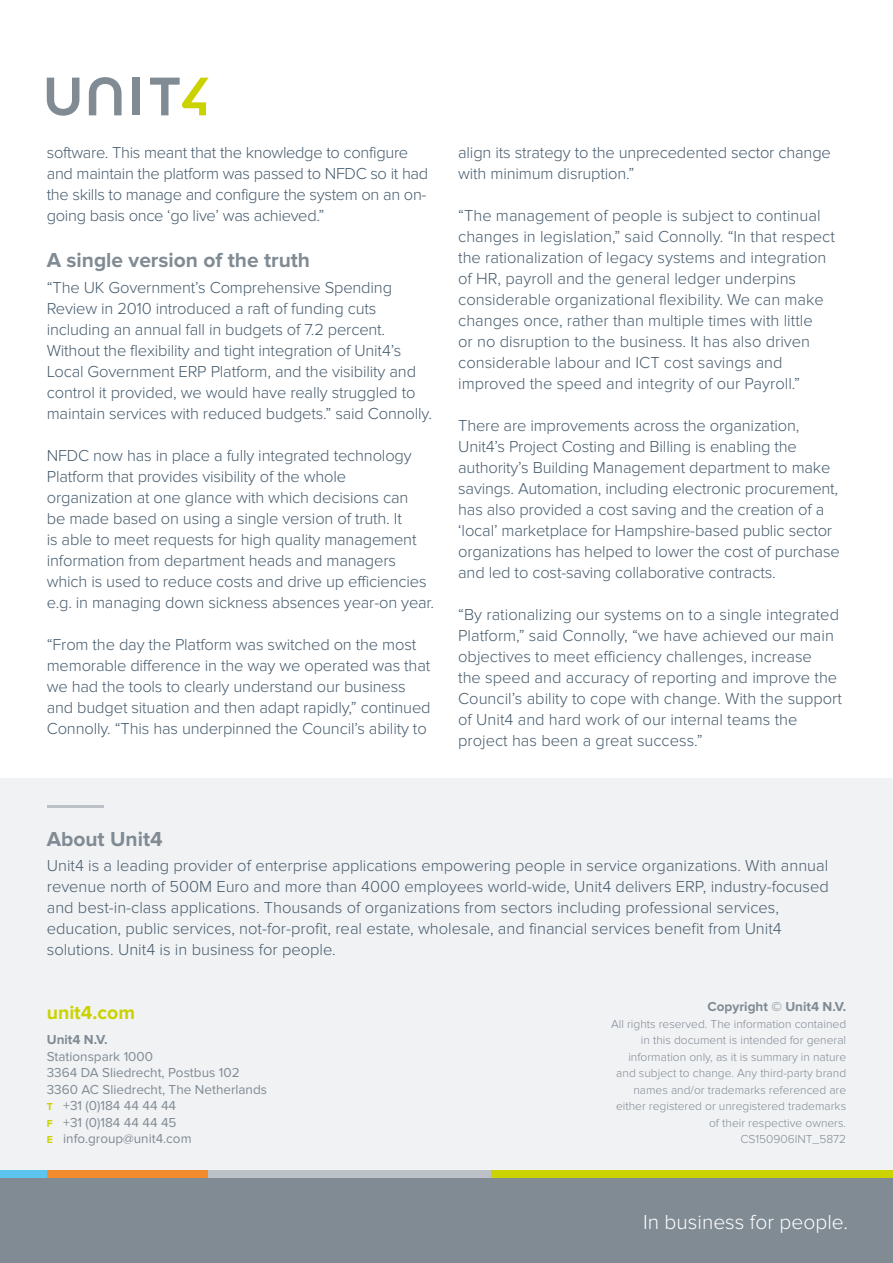
<style>
.page{position:relative;width:893px;height:1263px;background:#fff}
.page>*{position:absolute;margin:0;border:0;box-sizing:border-box;transform-origin:0 0}
.t1{font:700 21px "Proxima Nova";color:#808b94}
.t2{font:300 21px "Proxima Nova";color:#fff}
.t3{font:700 19.5px "Proxima Nova";color:#cad200}
.t4{font:300 16.5px/21px "Proxima Nova";letter-spacing:-.01em;color:#475c6d}
.t5{font:13.5px/16.5px "Proxima Nova";color:#808b94}
.t6{font:700 13.5px "Proxima Nova";color:#808b94}
.t7{font:300 12px/16.5px "Proxima Nova";color:#808b94;text-align:right}
.s1{font-weight:700;font-size:10.5px;color:#cad200}
</style>
<div class="page">
<div style="left:0;top:778px;width:893px;height:400px;background:#f1f2f4"></div>
<hr style="left:47px;top:805px;width:57px;height:3px;background:#bcc1c8">
<div style="left:0;top:1178px;width:893px;height:85px;background:#808b94"></div>
<div style="left:0;top:1171px;width:47px;height:7px;background:#5dc5ed"></div>
<div style="left:47px;top:1171px;width:162px;height:7px;background:#f28b2d"></div>
<div style="left:209px;top:1171px;width:283px;height:7px;background:#bcc1c8"></div>
<div style="left:492px;top:1171px;width:401px;height:7px;background:#cad200"></div>
<svg style="left:47px;top:78px;width:32px;height:38px"></svg>
<svg style="left:89px;top:77px;width:33px;height:38px"></svg>
<div style="left:133px;top:78px;width:7px;height:37px;background:#808b94"></div>
<svg style="left:150px;top:78px;width:59px;height:37px"></svg>
<p class="t4" style="left:47px;top:142px;width:383px">software. This meant that the knowledge to configure and maintain the platform was passed to NFDC so it had the skills to manage and configure the system on an on&shy;going basis once ‘go live’ was achieved.”</p>
<p class="t1" style="left:47px;top:248px;width:265px">A single version of the truth</p>
<p class="t4" style="left:47px;top:277px;width:387px">“The UK Government’s Comprehensive Spending Review in 2010 introduced a raft of funding cuts including an annual fall in budgets of 7.2 percent.<br>Without the flexibility and tight integration of Unit4’s Local Government ERP Platform, and the visibility and control it provided, we would have really struggled to maintain services with reduced budgets.” said Connolly.</p>
<p class="t4" style="left:47px;top:445px;width:389px">NFDC now has in place a fully integrated technology Platform that provides visibility of the whole organization at one glance with which decisions can<br>be made based on using a single version of truth. It<br>is able to meet requests for high quality management information from department heads and managers which is used to reduce costs and drive up efficiencies e.g. in managing down sickness absences year-on year.</p>
<p class="t4" style="left:47px;top:634px;width:385px">“From the day the Platform was switched on the most memorable difference in the way we operated was that we had the tools to clearly understand our business and budget situation and then adapt rapidly,” continued Connolly. “This has underpinned the Council’s ability to</p>
<p class="t4" style="left:458px;top:142px;width:374px">align its strategy to the unprecedented sector change with minimum disruption.”</p>
<p class="t4" style="left:458px;top:205px;width:378px">“The management of people is subject to continual changes in legislation,” said Connolly. “In that respect the rationalization of legacy systems and integration of HR, payroll and the general ledger underpins considerable organizational flexibility. We can make changes once, rather than multiple times with little<br>or no disruption to the business. It has also driven considerable labour and ICT cost savings and improved the speed and integrity of our Payroll.”</p>
<p class="t4" style="left:458px;top:415px;width:383px">There are improvements across the organization, Unit4’s Project Costing and Billing is enabling the authority’s Building Management department to make savings. Automation, including electronic procurement, has also provided a cost saving and the creation of a ‘local’ marketplace for Hampshire-based public sector organizations has helped to lower the cost of purchase and led to cost-saving collaborative contracts.</p>
<p class="t4" style="left:458px;top:604px;width:385px">“By rationalizing our systems on to a single integrated Platform,” said Connolly, “we have achieved our main objectives to meet efficiency challenges, increase<br>the speed and accuracy of reporting and improve the Council’s ability to cope with change. With the support of Unit4 and hard work of our internal teams the project has been a great success.”</p>
<p class="t1" style="left:47px;top:827px;width:117px">About Unit4</p>
<p class="t4" style="left:47px;top:855px;width:784px">Unit4 is a leading provider of enterprise applications empowering people in service organizations. With annual revenue north of 500M Euro and more than 4000 employees world-wide, Unit4 delivers ERP, industry-focused and best-in-class applications. Thousands of organizations from sectors including professional services, education, public services, not-for-profit, real estate, wholesale, and financial services benefit from Unit4 solutions. Unit4 is in business for people.</p>
<p class="t3" style="left:47px;top:1001px;width:90px">unit4.com</p>
<p class="t6" style="left:47px;top:1032px;width:62px">Unit4 N.V.</p>
<p class="t5" style="left:47px;top:1048px;width:222px">Stationspark 1000<br>3364 DA Sliedrecht, Postbus 102<br>3360 AC Sliedrecht, The Netherlands<br><span class="s1">T</span> +31 (0)184 44 44 44<br><span class="s1">F</span> +31 (0)184 44 44 45<br><span class="s1">E</span> info.group@unit4.com</p>
<p class="t6" style="left:708px;top:999px;width:140px">Copyright © Unit4 N.V.</p>
<p class="t7" style="left:611px;top:1015px;width:237px">All rights reserved. The information contained in this document is intended for general information only, as it is summary in nature and subject to change. Any third-party brand names and/or trademarks referenced are either registered or unregistered trademarks of their respective owners.<br>CS150906INT_5872</p>
<p class="t2" style="left:643px;top:1210px;width:207px">In business for people.</p>
</div>
